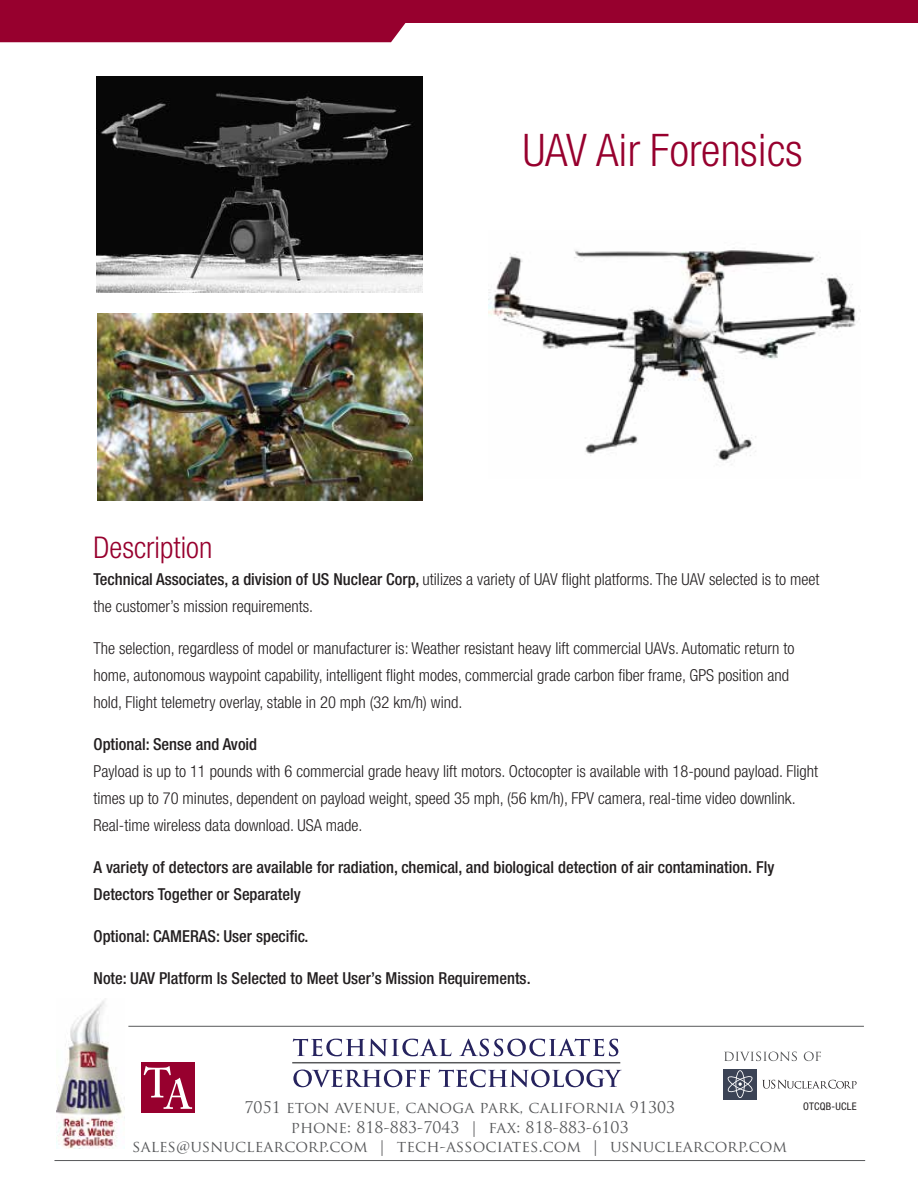
<style>
.page{position:relative;width:918px;height:1188px;background:#fff}
.page>*{position:absolute;margin:0;border:0;box-sizing:border-box;transform-origin:0 0}
.t1{font:300 condensed 45px "Helvetica Neue";letter-spacing:.005em;color:#97002e}
.t2{font:300 condensed 30px "Helvetica Neue";color:#97002e}
.t3{font:300 condensed 16.5px/27px "Helvetica Neue";color:#231f20}
.t4{font:500 condensed 16.5px/27px "Helvetica Neue";color:#231f20}
.t5{font:15.75px/19.5px "Trajan Pro";letter-spacing:.005em;color:#58595b;text-align:center}
.t6{font:condensed 10.5px "Helvetica Neue";letter-spacing:.02em;color:#231f20}
.s1{font-weight:500}
</style>
<div class="page">
<img style="left:502px;top:250px;width:354px;height:215px">
<div style="left:723px;top:1069px;width:34px;height:30px;background:#3b4355"></div>
<svg style="left:727px;top:1070px;width:26px;height:28px"></svg>
<div style="left:0;top:23px;width:406px;height:19px;background:#97002e"></div>
<div style="left:0;top:0;width:918px;height:23px;background:#97002e"></div>
<hr style="left:54px;top:1160px;width:811px;height:1px;background:#58595b">
<img style="left:57px;top:1000px;width:67px;height:149px">
<svg style="left:293px;top:1039px;width:158px;height:17px"></svg>
<svg style="left:459px;top:1039px;width:159px;height:17px"></svg>
<svg style="left:293px;top:1070px;width:137px;height:17px"></svg>
<svg style="left:439px;top:1070px;width:183px;height:17px"></svg>
<hr style="left:292px;top:1062px;width:328px;height:1px;background:#58595b">
<hr style="left:128px;top:1026px;width:736px;height:1px;background:#58595b">
<div style="left:141px;top:1062px;width:54px;height:51px;background:#97002e"></div>
<svg style="left:144px;top:1066px;width:48px;height:43px"></svg>
<svg style="left:724px;top:1052px;width:73px;height:9px"></svg>
<svg style="left:804px;top:1052px;width:17px;height:9px"></svg>
<svg style="left:762px;top:1080px;width:95px;height:9px"></svg>
<img style="left:98px;top:366px;width:325px;height:135px">
<img style="left:96px;top:76px;width:406px;height:290px">
<img style="left:97px;top:76px;width:325px;height:216px">
<h1 class="t1" style="left:523px;top:124px;width:282px">UAV Air Forensics</h1>
<h2 class="t2" style="left:94px;top:531px;width:120px">Description</h2>
<p class="t3" style="left:94px;top:566px;width:727px"><span class="s1">Technical Associates, a division of US Nuclear Corp,</span> utilizes a variety of UAV flight platforms. The UAV selected is to meet the customer’s mission requirements.</p>
<p class="t3" style="left:94px;top:635px;width:702px">The selection, regardless of model or manufacturer is: Weather resistant heavy lift commercial UAVs. Automatic return to home, autonomous waypoint capability, intelligent flight modes, commercial grade carbon fiber frame, GPS position and hold, Flight telemetry overlay, stable in 20 mph (32 km/h) wind.</p>
<p class="t4" style="left:94px;top:731px;width:165px">Optional: Sense and Avoid</p>
<p class="t3" style="left:94px;top:758px;width:726px">Payload is up to 11 pounds with 6 commercial grade heavy lift motors. Octocopter is available with 18-pound payload. Flight times up to 70 minutes, dependent on payload weight, speed 35 mph, (56 km/h), FPV camera, real-time video downlink.<br>Real-time wireless data download. USA made.</p>
<p class="t4" style="left:94px;top:854px;width:682px">A variety of detectors are available for radiation, chemical, and biological detection of air contamination. Fly<br>Detectors Together or Separately</p>
<p class="t4" style="left:94px;top:923px;width:217px">Optional: CAMERAS: User specific.</p>
<p class="t4" style="left:94px;top:965px;width:439px">Note: UAV Platform Is Selected to Meet User’s Mission Requirements.</p>
<p class="t5" style="left:245px;top:1098px;width:432px">7051 ETON AVENUE, CANOGA PARK, CALIFORNIA 91303</p>
<p class="t6" style="left:803px;top:1100px;width:55px">OTCQB-UCLE</p>
<p class="t5" style="left:132px;top:1117px;width:656px">PHONE: 818-883-7043 | FAX: 818-883-6103<br>SALES@USNUCLEARCORP.COM | TECH-ASSOCIATES.COM | USNUCLEARCORP.COM</p>
</div>
